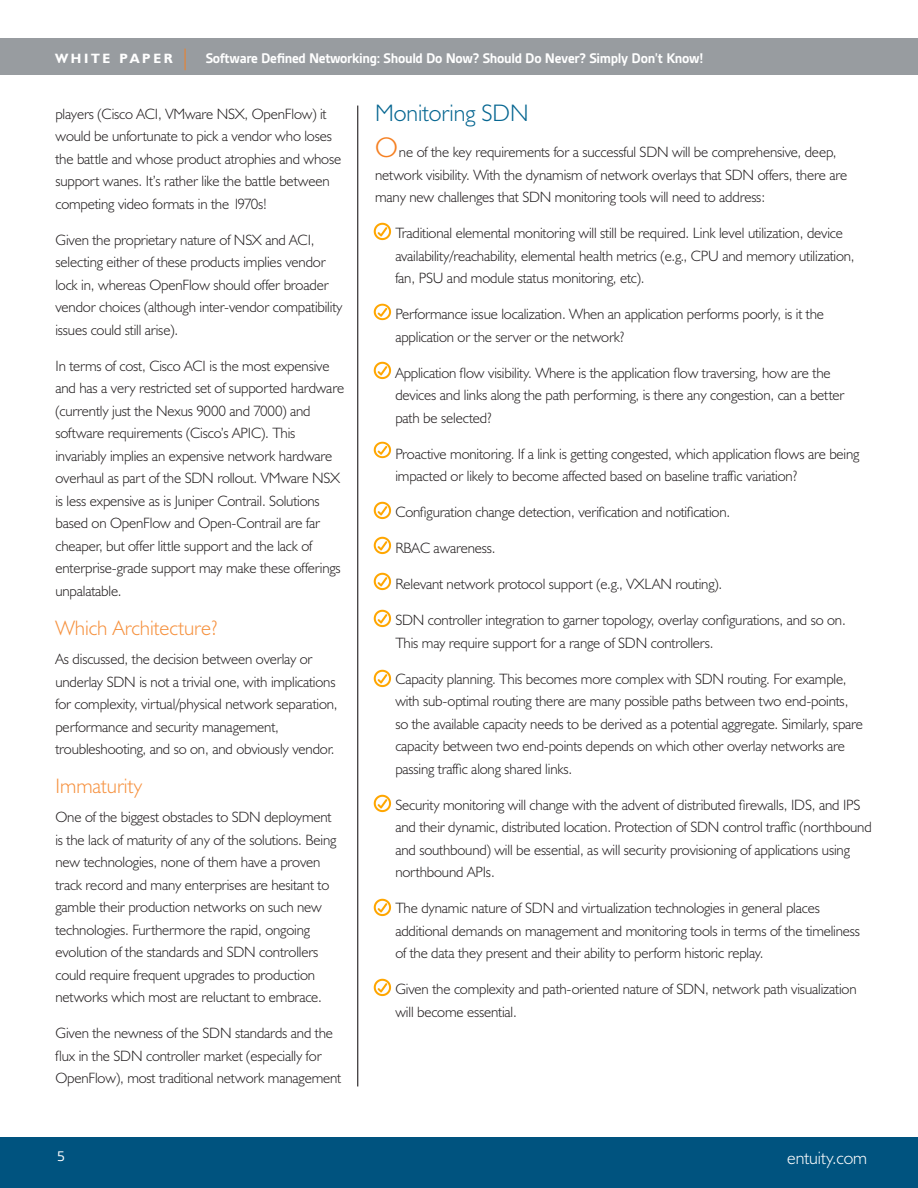
<style>
.page{position:relative;width:918px;height:1188px;background:#fff}
.page>*{position:absolute;margin:0;border:0;box-sizing:border-box;transform-origin:0 0}
.A-Head{font:300 24px "Humanist 521 BT";color:#066691}
.B-Head{font:300 21px "Humanist 521 BT";color:#f69240}
.t1{font:300 18px "Humanist 521 BT";color:#fff}
.Body_Copy{font:300 15px/22.5px "Humanist 521 BT";letter-spacing:-.01em;color:#231f20}
.Main_Head{font:700 15px "Gesta";letter-spacing:-.02em;color:#fff}
.t2{font:15px "Gesta";color:#fff}
.t3{font:700 13.5px "Humanist 521 BT";letter-spacing:.2em;color:#fff}
.s1{font-size:28.5px;color:#f57f21}
</style>
<div class="page">
<div style="left:0;top:1138px;width:918px;height:50px;background:#00537f"></div>
<div style="left:0;top:38px;width:918px;height:37px;background:#989ca0"></div>
<svg style="left:185px;top:49px;width:1px;height:21px"></svg>
<hr style="left:357px;top:106px;width:1px;height:980px;background:#231f20">
<img style="left:374px;top:669px;width:18px;height:18px">
<img style="left:374px;top:223px;width:18px;height:18px">
<img style="left:374px;top:303px;width:18px;height:18px">
<img style="left:374px;top:361px;width:18px;height:18px">
<img style="left:374px;top:441px;width:18px;height:18px">
<img style="left:374px;top:501px;width:18px;height:18px">
<img style="left:374px;top:537px;width:18px;height:18px">
<img style="left:374px;top:572px;width:18px;height:18px">
<img style="left:374px;top:609px;width:18px;height:18px">
<img style="left:374px;top:795px;width:18px;height:17px">
<img style="left:374px;top:898px;width:18px;height:18px">
<img style="left:374px;top:978px;width:18px;height:18px">
<p class="t3" style="left:55px;top:50px;width:119px">WHITE PAPER</p>
<p class="Main_Head" style="left:206px;top:50px;width:499px">Software Defined Networking: Should Do Now? Should Do Never? Simply Don’t Know!</p>
<p class="Body_Copy" style="left:55px;top:103px;width:287px">players (Cisco ACI, VMware NSX, OpenFlow) it would be unfortunate to pick a vendor who loses the battle and whose product atrophies and whose support wanes. It’s rather like the battle between competing video formats in the 1970s!</p>
<p class="Body_Copy" style="left:55px;top:229px;width:289px">Given the proprietary nature of NSX and ACI, selecting either of these products implies vendor lock in, whereas OpenFlow should offer broader vendor choices (although inter-vendor compatibility issues could still arise).</p>
<p class="Body_Copy" style="left:55px;top:355px;width:290px">In terms of cost, Cisco ACI is the most expensive and has a very restricted set of supported hardware (currently just the Nexus 9000 and 7000) and software requirements (Cisco’s APIC). This invariably implies an expensive network hardware overhaul as part of the SDN rollout. VMware NSX is less expensive as is Juniper Contrail. Solutions based on OpenFlow and Open-Contrail are far cheaper, but offer little support and the lack of enterprise-grade support may make these offerings unpalatable.</p>
<p class="B-Head" style="left:55px;top:615px;width:164px">Which Architecture?</p>
<p class="Body_Copy" style="left:55px;top:648px;width:284px">As discussed, the decision between overlay or underlay SDN is not a trivial one, with implications for complexity, virtual/physical network separation, performance and security management, troubleshooting, and so on, and obviously vendor.</p>
<p class="B-Head" style="left:55px;top:773px;width:88px">Immaturity</p>
<p class="Body_Copy" style="left:55px;top:806px;width:282px">One of the biggest obstacles to SDN deployment is the lack of maturity of any of the solutions. Being new technologies, none of them have a proven track record and many enterprises are hesitant to gamble their production networks on such new technologies. Furthermore the rapid, ongoing evolution of the standards and SDN controllers could require frequent upgrades to production networks which most are reluctant to embrace.</p>
<p class="Body_Copy" style="left:55px;top:1022px;width:287px">Given the newness of the SDN standards and the flux in the SDN controller market (especially for<br>OpenFlow), most traditional network management</p>
<p class="t2" style="left:57px;top:1148px;width:9px">5</p>
<p class="A-Head" style="left:375px;top:98px;width:155px">Monitoring SDN</p>
<p class="Body_Copy" style="left:375px;top:141px;width:474px"><span class="s1">O</span>ne of the key requirements for a successful SDN will be comprehensive, deep, network visibility. With the dynamism of network overlays that SDN offers, there are many new challenges that SDN monitoring tools will need to address:</p>
<p class="Body_Copy" style="left:395px;top:222px;width:461px">Traditional elemental monitoring will still be required. Link level utilization, device availability/reachability, elemental health metrics (e.g., CPU and memory utilization, fan, PSU and module status monitoring, etc).</p>
<p class="Body_Copy" style="left:395px;top:303px;width:430px">Performance issue localization. When an application performs poorly, is it the application or the server or the network?</p>
<p class="Body_Copy" style="left:395px;top:361px;width:451px">Application flow visibility. Where is the application flow traversing, how are the devices and links along the path performing, is there any congestion, can a better path be selected?</p>
<p class="Body_Copy" style="left:395px;top:442px;width:466px">Proactive monitoring. If a link is getting congested, which application flows are being impacted or likely to become affected based on baseline traffic variation?</p>
<p class="Body_Copy" style="left:395px;top:501px;width:336px">Configuration change detection, verification and notification.</p>
<p class="Body_Copy" style="left:395px;top:537px;width:102px">RBAC awareness.</p>
<p class="Body_Copy" style="left:395px;top:573px;width:328px">Relevant network protocol support (e.g., VXLAN routing).</p>
<p class="Body_Copy" style="left:395px;top:609px;width:452px">SDN controller integration to garner topology, overlay configurations, and so on.<br>This may require support for a range of SDN controllers.</p>
<p class="Body_Copy" style="left:395px;top:667px;width:469px">Capacity planning. This becomes more complex with SDN routing. For example, with sub-optimal routing there are many possible paths between two end-points, so the available capacity needs to be derived as a potential aggregate. Similarly, spare capacity between two end-points depends on which other overlay networks are passing traffic along shared links.</p>
<p class="Body_Copy" style="left:395px;top:793px;width:478px">Security monitoring will change with the advent of distributed firewalls, IDS, and IPS and their dynamic, distributed location. Protection of SDN control traffic (northbound and southbound) will be essential, as will security provisioning of applications using northbound APIs.</p>
<p class="Body_Copy" style="left:395px;top:897px;width:466px">The dynamic nature of SDN and virtualization technologies in general places additional demands on management and monitoring tools in terms of the timeliness of the data they present and their ability to perform historic replay.</p>
<p class="Body_Copy" style="left:395px;top:978px;width:463px">Given the complexity and path-oriented nature of SDN, network path visualization will become essential.</p>
<p class="t1" style="left:787px;top:1147px;width:82px">entuity.com</p>
</div>
